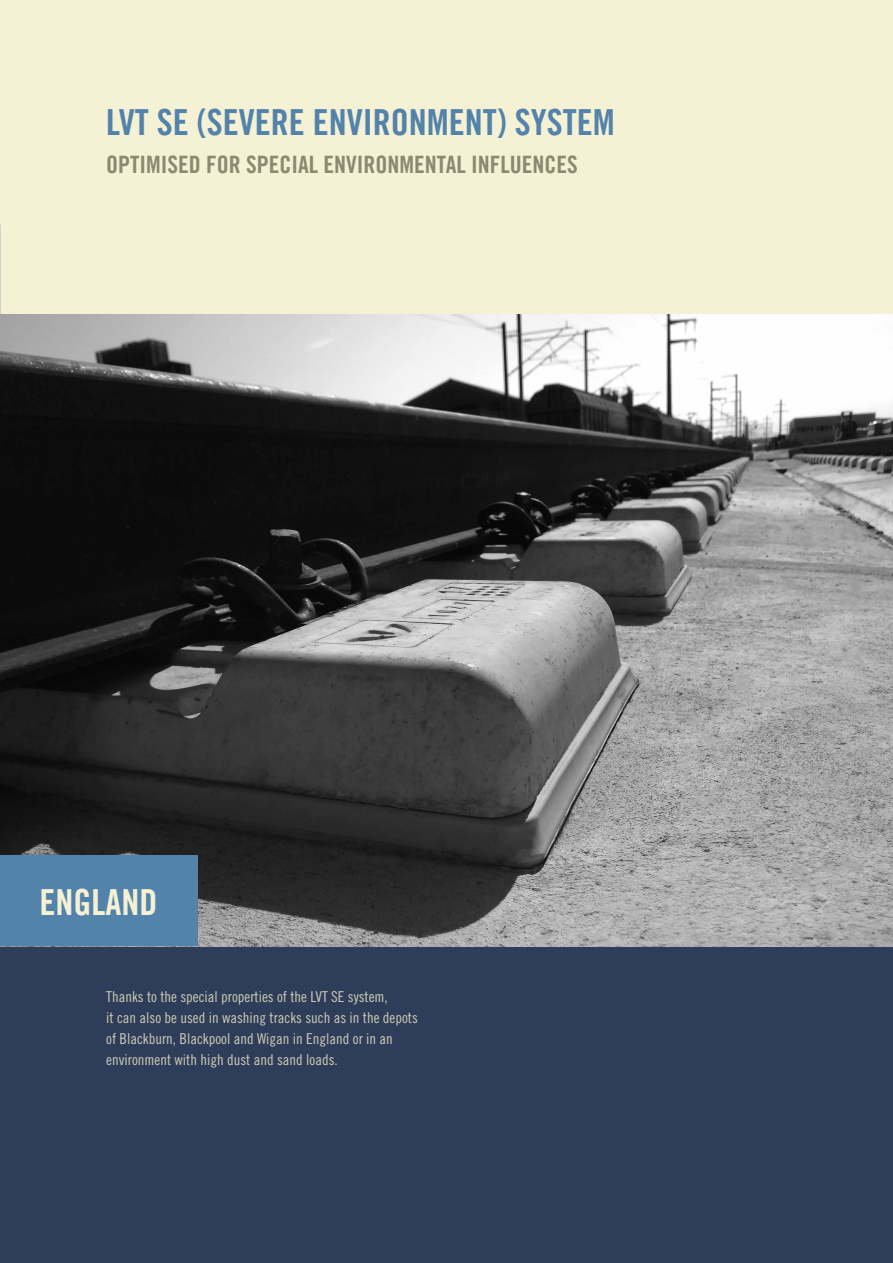
<style>
.page{position:relative;width:893px;height:1263px;background:#f5f1d5}
.page>*{position:absolute;margin:0;border:0;box-sizing:border-box;transform-origin:0 0}
.t1{font:36px "Trade Gothic Bold Cond Twenty";color:#5383aa}
.t2{font:36px "Trade Gothic Bold Cond Twenty";color:#f5f1d5}
.t3{font:24px "Trade Gothic Bold Cond Twenty";color:#8a8972}
.t4{font:15px/21px "Trade Gothic Cond Eighteen";color:#cfccb6}
</style>
<div class="page">
<div style="left:0;top:946px;width:893px;height:317px;background:#2e3d59"></div>
<img style="left:0;top:315px;width:893px;height:631px">
<div style="left:0;top:855px;width:197px;height:91px;background:#5383aa"></div>
<h1 class="t1" style="left:106px;top:100px;width:510px">LVT SE (SEVERE ENVIRONMENT) SYSTEM</h1>
<h2 class="t3" style="left:106px;top:149px;width:473px">OPTIMISED FOR SPECIAL ENVIRONMENTAL INFLUENCES</h2>
<h1 class="t2" style="left:40px;top:881px;width:119px">ENGLAND</h1>
<p class="t4" style="left:106px;top:986px;width:313px">Thanks to the special properties of the LVT SE system,<br>it can also be used in washing tracks such as in the depots of Blackburn, Blackpool and Wigan in England or in an environment with high dust and sand loads.</p>
</div>
